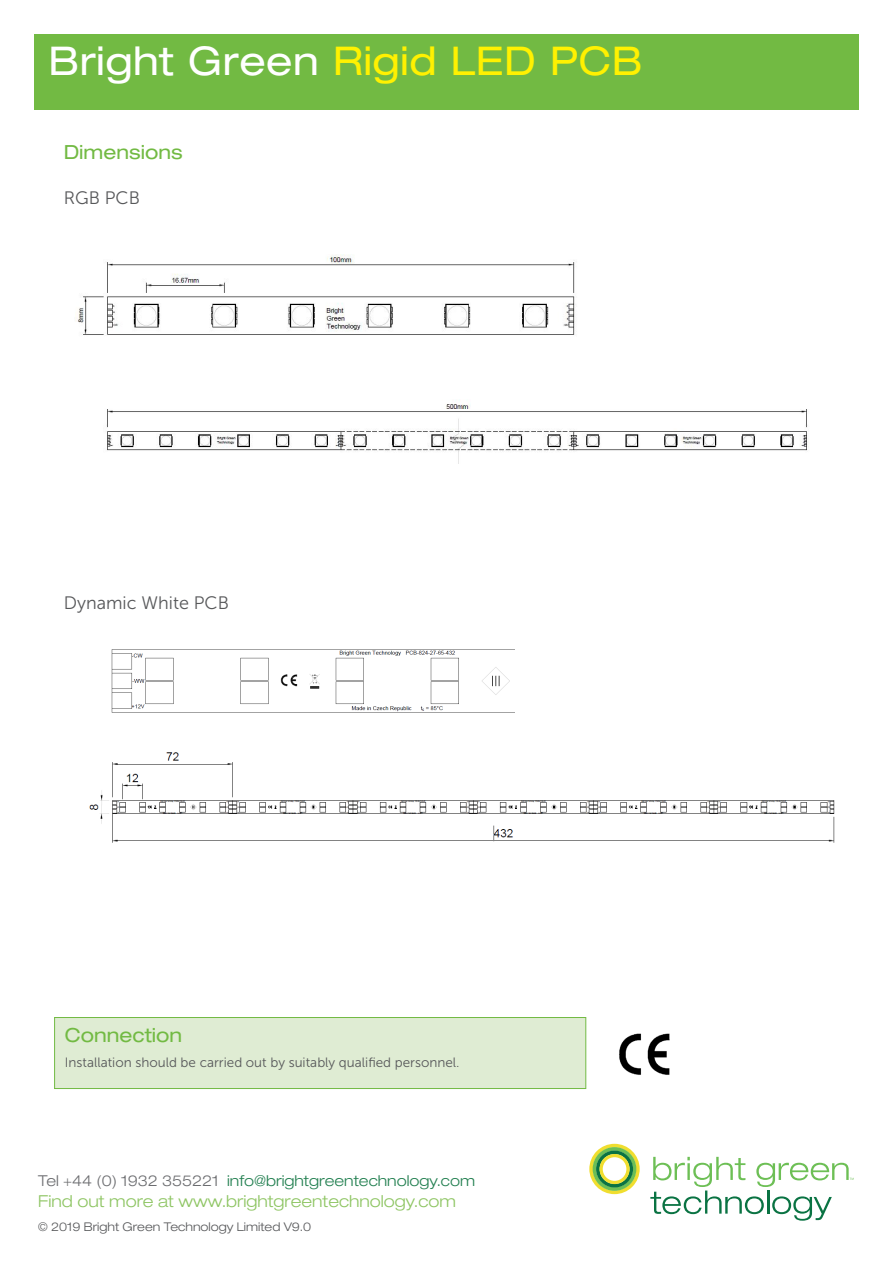
<style>
.page{position:relative;width:893px;height:1263px;background:#fff}
.page>*{position:absolute;margin:0;border:0;box-sizing:border-box;transform-origin:0 0}
.t1{font:expanded 39.6px "Helvetica Neue LT Std";letter-spacing:.01em;color:#fff}
.t2{font:expanded 19.5px "Helvetica Neue LT Std";color:#72ba43}
.t3{font:18px "Museo Sans 300";color:#57585a}
.t4{font:300 expanded 16.5px "Helvetica Neue LT Std";color:#8ec563}
.t5{font:300 expanded 15px "Helvetica Neue LT Std";color:#238051}
.t6{font:13.5px "Museo Sans 300";color:#57585a}
.t7{font:300 expanded 12px "Helvetica Neue LT Std";color:#57585a}
.s1{color:#fff101}
.s2{color:#6c6d70}
</style>
<div class="page">
<div style="left:34px;top:34px;width:825px;height:75px;background:#72ba43"></div>
<div style="left:54px;top:1017px;width:532px;height:72px;background:#dfecd3;border:1px solid #72ba43"></div>
<img style="left:619px;top:1033px;width:51px;height:42px">
<img style="left:75px;top:254px;width:734px;height:210px">
<img style="left:89px;top:752px;width:746px;height:91px">
<img style="left:111px;top:649px;width:403px;height:64px">
<svg style="left:650px;top:1157px;width:204px;height:64px"></svg>
<svg style="left:589px;top:1144px;width:51px;height:50px"></svg>
<p class="t1" style="left:48px;top:37px;width:596px">Bright Green <span class="s1">Rigid LED PCB</span></p>
<p class="t2" style="left:64px;top:140px;width:120px">Dimensions</p>
<p class="t3" style="left:64px;top:189px;width:78px">RGB PCB</p>
<p class="t3" style="left:64px;top:593px;width:167px">Dynamic White PCB</p>
<p class="t2" style="left:65px;top:1024px;width:119px">Connection</p>
<p class="t6" style="left:65px;top:1055px;width:396px">Installation should be carried out by suitably qualified personnel.</p>
<p class="t5" style="left:38px;top:1172px;width:438px"><span class="s2">Tel +44 (0) 1932 355221</span> info@brightgreentechnology.com</p>
<p class="t4" style="left:38px;top:1192px;width:419px">Find out more at www.brightgreentechnology.com</p>
<p class="t7" style="left:38px;top:1220px;width:275px">© 2019 Bright Green Technology Limited V9.0</p>
</div>
